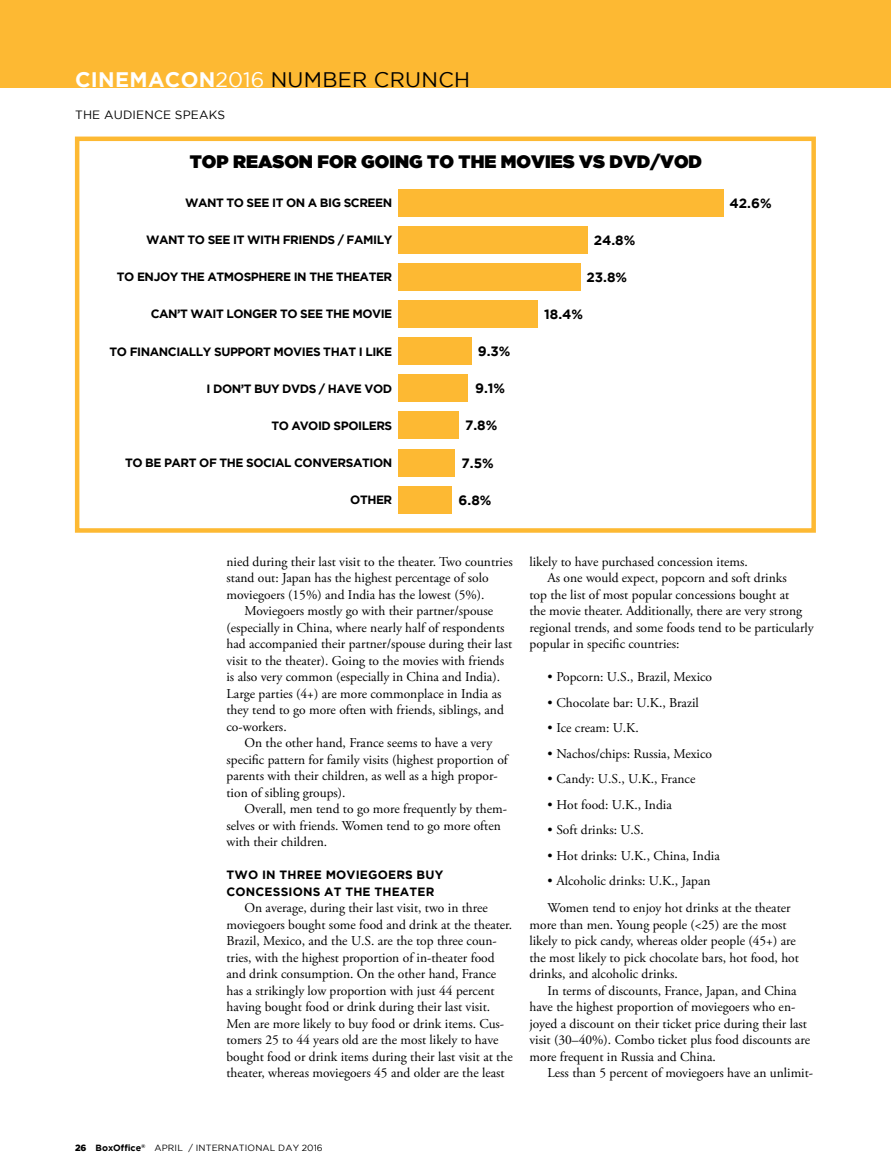
<style>
.page{position:relative;width:891px;height:1175px;background:#fff}
.page>*{position:absolute;margin:0;border:0;box-sizing:border-box;transform-origin:0 0}
.t1{font:21px "Gotham";letter-spacing:.015em;color:#000}
.t2{font:18px "Gotham Ultra";color:#000}
.t3{font:13.5px/16.5px "Adobe Garamond Pro";color:#000}
.t4{font:700 13.5px "Gotham";color:#000}
.t5{font:700 12px "Gotham";letter-spacing:-.035em;color:#000}
.t6{font:700 12px/16.5px "Gotham";letter-spacing:.015em;color:#000}
.t7{font:12px "Gotham";letter-spacing:.015em;color:#000}
.t8{font:9px "Gotham";letter-spacing:.015em;color:#000}
.s1{font-weight:700;color:#fff}
.s2{color:#fff}
.s3{font-weight:900}
.s4{font-weight:700}
</style>
<div class="page">
<div style="left:0;top:0;width:891px;height:87px;background:#fdb933"></div>
<div style="left:398px;top:189px;width:326px;height:27px;background:#fdb933"></div>
<div style="left:75px;top:136px;width:741px;height:396px;border:4px solid #fdb933"></div>
<div style="left:398px;top:226px;width:190px;height:27px;background:#fdb933"></div>
<div style="left:398px;top:263px;width:182px;height:27px;background:#fdb933"></div>
<div style="left:398px;top:300px;width:140px;height:27px;background:#fdb933"></div>
<div style="left:398px;top:338px;width:74px;height:26px;background:#fdb933"></div>
<div style="left:398px;top:375px;width:70px;height:27px;background:#fdb933"></div>
<div style="left:398px;top:412px;width:61px;height:27px;background:#fdb933"></div>
<div style="left:398px;top:449px;width:57px;height:27px;background:#fdb933"></div>
<div style="left:398px;top:486px;width:54px;height:27px;background:#fdb933"></div>
<h1 class="t1" style="left:75px;top:68px;width:396px"><span class="s1">CINEMACON</span><span class="s2">2016</span> NUMBER CRUNCH</h1>
<p class="t7" style="left:75px;top:108px;width:152px">THE AUDIENCE SPEAKS</p>
<h2 class="t2" style="left:190px;top:151px;width:514px">TOP REASON FOR GOING TO THE MOVIES VS DVD/VOD</h2>
<p class="t5" style="left:185px;top:196px;width:209px">WANT TO SEE IT ON A BIG SCREEN</p>
<p class="t5" style="left:146px;top:233px;width:248px">WANT TO SEE IT WITH FRIENDS / FAMILY</p>
<p class="t5" style="left:117px;top:270px;width:277px">TO ENJOY THE ATMOSPHERE IN THE THEATER</p>
<p class="t5" style="left:151px;top:307px;width:243px">CAN’T WAIT LONGER TO SEE THE MOVIE</p>
<p class="t5" style="left:110px;top:344px;width:284px">TO FINANCIALLY SUPPORT MOVIES THAT I LIKE</p>
<p class="t5" style="left:207px;top:381px;width:187px">I DON’T BUY DVDS / HAVE VOD</p>
<p class="t5" style="left:271px;top:418px;width:122px">TO AVOID SPOILERS</p>
<p class="t5" style="left:125px;top:456px;width:269px">TO BE PART OF THE SOCIAL CONVERSATION</p>
<p class="t5" style="left:350px;top:493px;width:44px">OTHER</p>
<p class="t4" style="left:478px;top:343px;width:34px">9.3%</p>
<p class="t4" style="left:475px;top:380px;width:32px">9.1%</p>
<p class="t4" style="left:465px;top:418px;width:34px">7.8%</p>
<p class="t4" style="left:462px;top:455px;width:34px">7.5%</p>
<p class="t4" style="left:459px;top:492px;width:34px">6.8%</p>
<p class="t4" style="left:594px;top:232px;width:43px">24.8%</p>
<p class="t4" style="left:587px;top:269px;width:42px">23.8%</p>
<p class="t4" style="left:544px;top:306px;width:40px">18.4%</p>
<p class="t4" style="left:730px;top:195px;width:44px">42.6%</p>
<p class="t3" style="left:226px;top:553px;width:288px">nied during their last visit to the theater. Two countries stand out: Japan has the highest percentage of solo moviegoers (15%) and India has the lowest (5%).</p>
<p class="t3" style="left:226px;top:603px;width:287px;text-indent:18px">Moviegoers mostly go with their partner/spouse (especially in China, where nearly half of respondents had accompanied their partner/spouse during their last visit to the theater). Going to the movies with friends is also very common (especially in China and India).<br>Large parties (4+) are more commonplace in India as they tend to go more often with friends, siblings, and co-workers.</p>
<p class="t3" style="left:226px;top:735px;width:284px;text-indent:18px">On the other hand, France seems to have a very specific pattern for family visits (highest proportion of parents with their children, as well as a high propor&shy;tion of sibling groups).</p>
<p class="t3" style="left:226px;top:801px;width:282px;text-indent:18px">Overall, men tend to go more frequently by them&shy;selves or with friends. Women tend to go more often with their children.</p>
<p class="t6" style="left:227px;top:866px;width:218px">TWO IN THREE MOVIEGOERS BUY<br>CONCESSIONS AT THE THEATER</p>
<p class="t3" style="left:227px;top:900px;width:288px;text-indent:18px">On average, during their last visit, two in three moviegoers bought some food and drink at the theater.<br>Brazil, Mexico, and the U.S. are the top three coun&shy;tries, with the highest proportion of in-theater food and drink consumption. On the other hand, France has a strikingly low proportion with just 44 percent having bought food or drink during their last visit.<br>Men are more likely to buy food or drink items. Cus&shy;tomers 25 to 44 years old are the most likely to have bought food or drink items during their last visit at the theater, whereas moviegoers 45 and older are the least</p>
<p class="t3" style="left:529px;top:553px;width:220px">likely to have purchased concession items.</p>
<p class="t3" style="left:547px;top:570px;width:241px">As one would expect, popcorn and soft drinks</p>
<p class="t3" style="left:529px;top:586px;width:261px">top the list of most popular concessions bought at</p>
<p class="t3" style="left:529px;top:603px;width:274px">the movie theater. Additionally, there are very strong</p>
<p class="t3" style="left:529px;top:619px;width:286px">regional trends, and some foods tend to be particularly</p>
<p class="t3" style="left:529px;top:636px;width:152px">popular in specific countries:</p>
<p class="t3" style="left:547px;top:669px;width:166px">• Popcorn: U.S., Brazil, Mexico</p>
<p class="t3" style="left:547px;top:694px;width:153px">• Chocolate bar: U.K., Brazil</p>
<p class="t3" style="left:547px;top:720px;width:93px">• Ice cream: U.K.</p>
<p class="t3" style="left:547px;top:745px;width:166px">• Nachos/chips: Russia, Mexico</p>
<p class="t3" style="left:547px;top:771px;width:149px">• Candy: U.S., U.K., France</p>
<p class="t3" style="left:547px;top:796px;width:126px">• Hot food: U.K., India</p>
<p class="t3" style="left:547px;top:822px;width:98px">• Soft drinks: U.S.</p>
<p class="t3" style="left:547px;top:847px;width:174px">• Hot drinks: U.K., China, India</p>
<p class="t3" style="left:547px;top:868px;width:245px;line-height:27px">• Alcoholic drinks: U.K., Japan<br>Women tend to enjoy hot drinks at the theater</p>
<p class="t3" style="left:529px;top:916px;width:271px">more than men. Young people (&lt;25) are the most likely to pick candy, whereas older people (45+) are the most likely to pick chocolate bars, hot food, hot drinks, and alcoholic drinks.</p>
<p class="t3" style="left:529px;top:982px;width:282px;text-indent:18px">In terms of discounts, France, Japan, and China have the highest proportion of moviegoers who en&shy;joyed a discount on their ticket price during their last visit (30–40%). Combo ticket plus food discounts are more frequent in Russia and China.</p>
<p class="t3" style="left:547px;top:1065px;width:267px">Less than 5 percent of moviegoers have an unlimit-</p>
<p class="t8" style="left:75px;top:1143px;width:249px"><span class="s3">26</span> <span class="s4">BoxOffice</span><sup>®</sup> APRIL / INTERNATIONAL DAY 2016</p>
</div>
